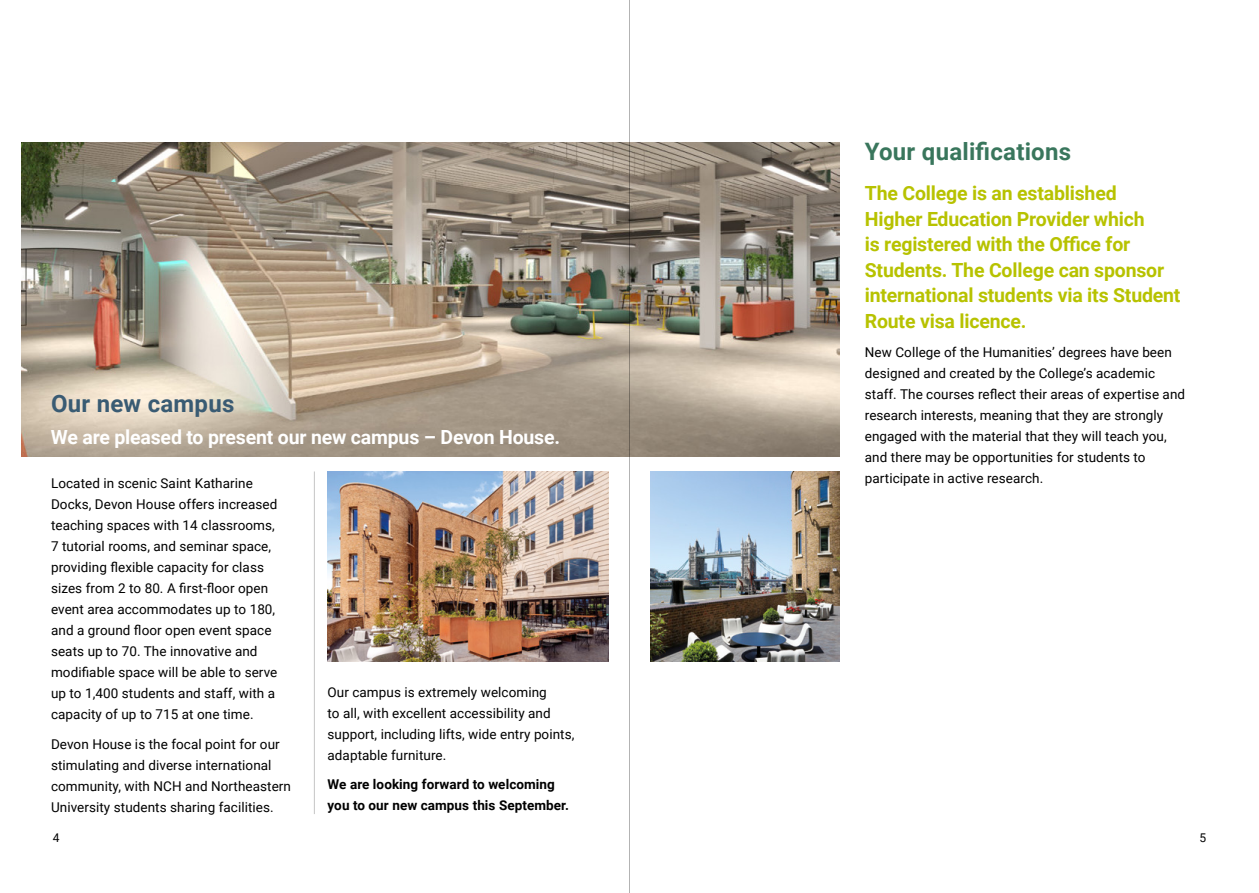
<style>
.page{position:relative;width:1259px;height:893px;background:#fff}
.page>*{position:absolute;margin:0;border:0;box-sizing:border-box;transform-origin:0 0}
.t1{font:700 24px "Roboto";letter-spacing:.01em;color:#39765c}
.t2{font:700 24px "Roboto";letter-spacing:.01em;color:#395b73}
.t3{font:700 19.5px/25.5px "Roboto";letter-spacing:-.01em;color:#b7c200}
.t4{font:700 19.5px "Roboto";letter-spacing:-.01em;color:#fff}
.t5{font:13.5px/21px "Roboto";letter-spacing:.005em;color:#000}
.t6{font:700 13.5px/21px "Roboto";letter-spacing:.005em;color:#000}
.t7{font:12px "Roboto";color:#000}
</style>
<div class="page">
<img style="left:21px;top:142px;width:818px;height:314px">
<img style="left:651px;top:471px;width:188px;height:190px">
<img style="left:327px;top:471px;width:281px;height:190px">
<hr style="left:314px;top:471px;width:1px;height:343px;background:#c6c6c6">
<hr style="left:629px;top:0;width:1px;height:893px;background:#000">
<h1 class="t2" style="left:51px;top:387px;width:185px">Our new campus</h1>
<h2 class="t4" style="left:51px;top:423px;width:511px">We are pleased to present our new campus – Devon House.</h2>
<p class="t5" style="left:51px;top:472px;width:228px">Located in scenic Saint Katharine Docks, Devon House offers increased teaching spaces with 14 classrooms, 7 tutorial rooms, and seminar space, providing flexible capacity for class sizes from 2 to 80. A first-floor open event area accommodates up to 180, and a ground floor open event space seats up to 70. The innovative and modifiable space will be able to serve up to 1,400 students and staff, with a capacity of up to 715 at one time.</p>
<p class="t5" style="left:51px;top:733px;width:241px">Devon House is the focal point for our stimulating and diverse international community, with NCH and Northeastern University students sharing facilities.</p>
<p class="t5" style="left:327px;top:681px;width:248px">Our campus is extremely welcoming<br>to all, with excellent accessibility and support, including lifts, wide entry points, adaptable furniture.</p>
<p class="t6" style="left:327px;top:774px;width:243px">We are looking forward to welcoming you to our new campus this September.</p>
<h1 class="t1" style="left:865px;top:135px;width:208px">Your qualifications</h1>
<h2 class="t3" style="left:865px;top:180px;width:317px">The College is an established<br>Higher Education Provider which<br>is registered with the Office for<br>Students. The College can sponsor international students via its Student<br>Route visa licence.</h2>
<p class="t5" style="left:865px;top:341px;width:322px">New College of the Humanities’ degrees have been designed and created by the College’s academic staff. The courses reflect their areas of expertise and research interests, meaning that they are strongly engaged with the material that they will teach you, and there may be opportunities for students to participate in active research.</p>
<p class="t7" style="left:53px;top:830px;width:8px">4</p>
<p class="t7" style="left:1199px;top:830px;width:8px">5</p>
</div>
